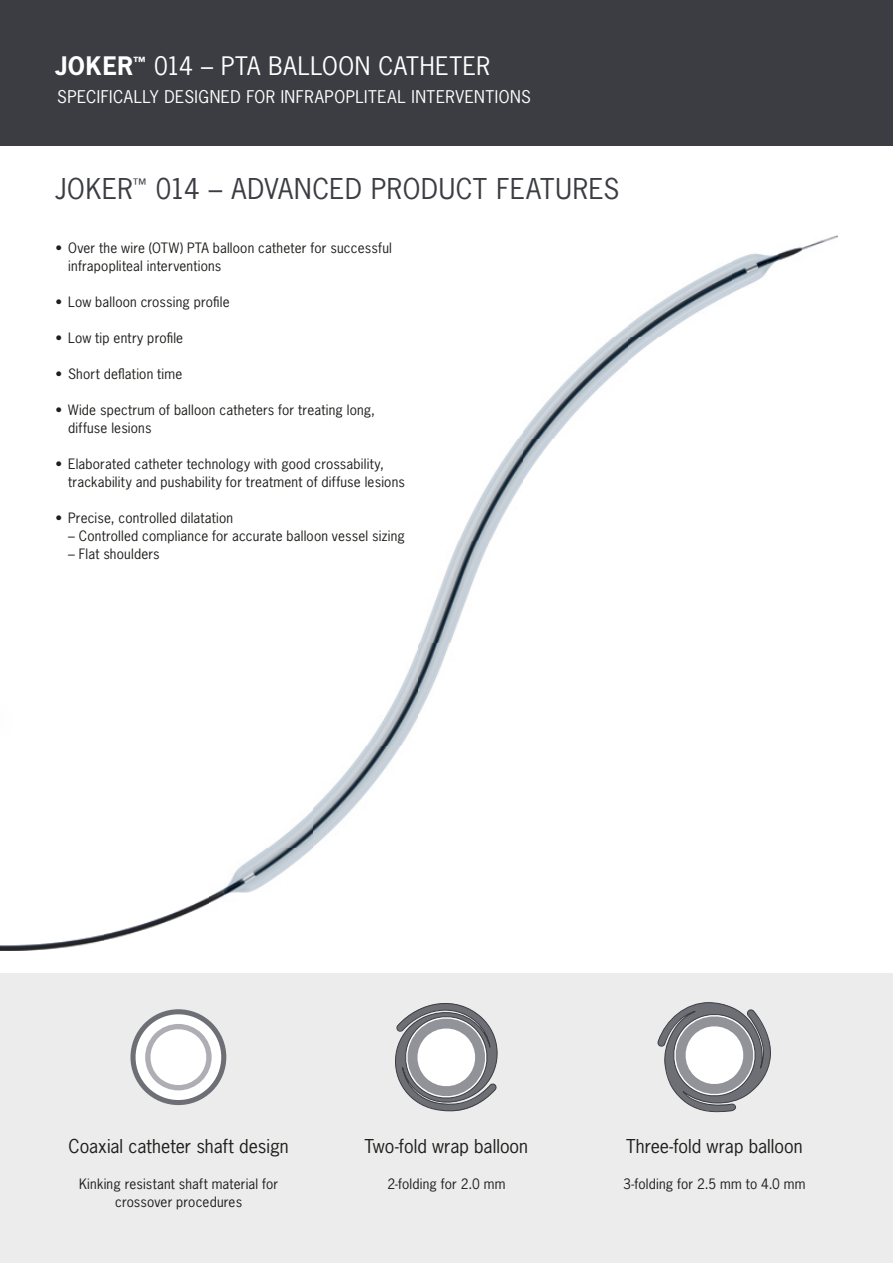
<style>
.page{position:relative;width:893px;height:1263px;background:#fff}
.page>*{position:absolute;margin:0;border:0;box-sizing:border-box;transform-origin:0 0}
.t1{font:27px "News Gothic LT";letter-spacing:.02em;color:#3c3d43}
.t2{font:24px "News Gothic LT";letter-spacing:.02em;color:#fff}
.t3{font:18px "News Gothic LT";color:#1e1e1c}
.t4{font:16.5px "News Gothic LT";letter-spacing:.03em;color:#fff}
.t5{font:13.5px/18px "News Gothic LT";letter-spacing:.015em;color:#1e1e1c}
.s1{font-weight:700}
</style>
<div class="page">
<img style="left:0;top:235px;width:837px;height:715px">
<div style="left:0;top:973px;width:893px;height:290px;background:#ececec"></div>
<div style="left:0;top:0;width:893px;height:145px;background:#3c3d43"></div>
<svg style="left:130px;top:1009px;width:97px;height:97px"></svg>
<svg style="left:395px;top:1003px;width:103px;height:108px"></svg>
<svg style="left:657px;top:1002px;width:114px;height:111px"></svg>
<img style="left:0;top:686px;width:40px;height:68px">
<h2 class="t2" style="left:55px;top:50px;width:437px"><span class="s1">JOKER</span><sup>™</sup> 014 – PTA BALLOON CATHETER</h2>
<p class="t4" style="left:57px;top:86px;width:475px">SPECIFICALLY DESIGNED FOR INFRAPOPLITEAL INTERVENTIONS</p>
<h1 class="t1" style="left:55px;top:172px;width:566px">JOKER<sup>™</sup> 014 – ADVANCED PRODUCT FEATURES</h1>
<p class="t5" style="left:68px;top:239px;width:325px;text-indent:-13px">• Over the wire (OTW) PTA balloon catheter for successful infrapopliteal interventions</p>
<p class="t5" style="left:55px;top:293px;width:176px">• Low balloon crossing profile</p>
<p class="t5" style="left:55px;top:329px;width:129px">• Low tip entry profile</p>
<p class="t5" style="left:55px;top:365px;width:128px">• Short deflation time</p>
<p class="t5" style="left:68px;top:401px;width:308px;text-indent:-13px">• Wide spectrum of balloon catheters for treating long, diffuse lesions</p>
<p class="t5" style="left:68px;top:455px;width:338px;text-indent:-13px">• Elaborated catheter technology with good crossability, trackability and pushability for treatment of diffuse lesions</p>
<p class="t5" style="left:55px;top:509px;width:179px">• Precise, controlled dilatation</p>
<p class="t5" style="left:68px;top:527px;width:338px">– Controlled compliance for accurate balloon vessel sizing</p>
<p class="t5" style="left:68px;top:545px;width:93px">– Flat shoulders</p>
<h3 class="t3" style="left:69px;top:1135px;width:222px">Coaxial catheter shaft design</h3>
<p class="t5" style="left:79px;top:1175px;width:201px;text-align:center">Kinking resistant shaft material for crossover procedures</p>
<h3 class="t3" style="left:365px;top:1135px;width:165px">Two-fold wrap balloon</h3>
<p class="t5" style="left:387px;top:1175px;width:120px">2-folding for 2.0 mm</p>
<h3 class="t3" style="left:626px;top:1135px;width:178px">Three-fold wrap balloon</h3>
<p class="t5" style="left:623px;top:1175px;width:184px">3-folding for 2.5 mm to 4.0 mm</p>
</div>
